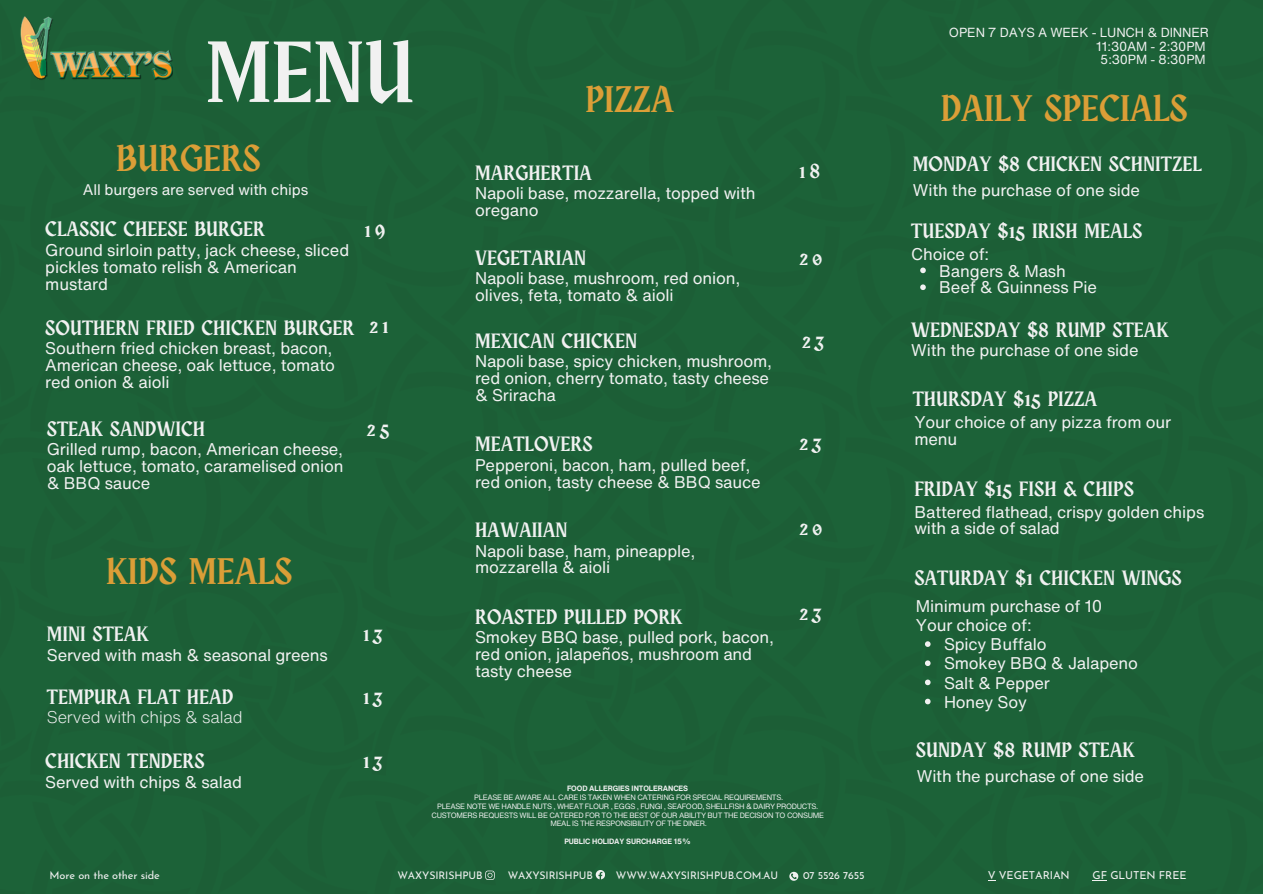
<style>
.page{position:relative;width:1263px;height:894px;background:#fff}
.page>*{position:absolute;margin:0;border:0;box-sizing:border-box;transform-origin:0 0}
.t1{font:88.05px "Obra Letra";color:#f1f1f1}
.t2{font:37.5px "Obra Letra";color:#db9e37}
.t3{font:21px "Obra Letra";color:#f1f1f1}
.t4{font:16.5px/16.8px "Helvetica Now Text";letter-spacing:-.01em;color:#f1f1f1}
.t5{font:300 16.5px "Helvetica Now Text";letter-spacing:-.01em;color:#f1f1f1}
.t6{font:15px "Helvetica Now Text";letter-spacing:-.01em;color:#f1f1f1}
.t7{font:12.75px/13.4px "Helvetica Now Text";letter-spacing:-.01em;color:#f1f1f1;text-align:right}
.t8{font:10.95px "Josefin Sans";letter-spacing:-.01em;color:#f1f1f1}
.t9{font:10.5px "Josefin Sans";letter-spacing:-.01em;color:#f1f1f1}
.t10{font:7.5px "Helvetica Now Text";letter-spacing:-.045em;color:#f1f1f1}
.t11{font:700 7.5px "Helvetica Now Text";letter-spacing:-.01em;color:#f1f1f1}
</style>
<div class="page">
<div style="left:0;top:0;width:1263px;height:893px;background:#1c6238"></div>
<p class="t1" style="left:206px;top:33px;width:210px">MENU</p>
<h4 class="t2" style="left:116px;top:142px;width:146px">BURGERS</h4>
<h4 class="t2" style="left:585px;top:83px;width:90px">PIZZA</h4>
<h3 class="t3" style="left:475px;top:163px;width:118px">MARGHERTIA</h3>
<h4 class="t3" style="left:799px;top:162px;width:23px">18</h4>
<p class="t7" style="left:949px;top:26px;width:262px">OPEN 7 DAYS A WEEK - LUNCH &amp; DINNER<br>11:30AM - 2:30PM<br>5:30PM - 8:30PM</p>
<h4 class="t2" style="left:941px;top:91px;width:249px">DAILY SPECIALS</h4>
<p class="t3" style="left:913px;top:155px;width:291px">MONDAY $8 CHICKEN SCHNITZEL</p>
<h6 class="t6" style="left:83px;top:179px;width:227px">All burgers are served with chips</h6>
<p class="t4" style="left:913px;top:181px;width:229px">With the purchase of one side</p>
<p class="t4" style="left:475px;top:184px;width:282px">Napoli base, mozzarella, topped with oregano</p>
<h3 class="t3" style="left:45px;top:220px;width:221px">CLASSIC CHEESE BURGER</h3>
<h3 class="t3" style="left:911px;top:221px;width:233px">TUESDAY $15 IRISH MEALS</h3>
<h3 class="t3" style="left:365px;top:220px;width:22px">19</h3>
<h4 class="t4" style="left:45px;top:241px;width:305px">Ground sirloin patty, jack cheese, sliced pickles tomato relish &amp; American mustard</h4>
<h2 class="t3" style="left:45px;top:318px;width:311px">SOUTHERN FRIED CHICKEN BURGER</h2>
<p class="t4" style="left:45px;top:339px;width:291px">Southern fried chicken breast, bacon,<br>American cheese, oak lettuce, tomato red onion &amp; aioli</p>
<h4 class="t3" style="left:369px;top:316px;width:21px">21</h4>
<h4 class="t3" style="left:47px;top:419px;width:160px">STEAK SANDWICH</h4>
<p class="t3" style="left:366px;top:419px;width:25px">25</p>
<h3 class="t4" style="left:47px;top:440px;width:298px;text-align:justify">Grilled rump, bacon, American cheese, oak lettuce, tomato, caramelised onion &amp; BBQ sauce</h3>
<p class="t2" style="left:106px;top:554px;width:188px">KIDS MEALS</p>
<h4 class="t3" style="left:47px;top:625px;width:104px">MINI STEAK</h4>
<h3 class="t4" style="left:47px;top:646px;width:282px">Served with mash &amp; seasonal greens</h3>
<h3 class="t3" style="left:47px;top:687px;width:188px">TEMPURA FLAT HEAD</h3>
<p class="t5" style="left:47px;top:704px;width:197px">Served with chips &amp; salad</p>
<p class="t3" style="left:45px;top:751px;width:161px">CHICKEN TENDERS</p>
<h4 class="t4" style="left:45px;top:773px;width:198px">Served with chips &amp; salad</h4>
<h3 class="t3" style="left:363px;top:625px;width:21px">13</h3>
<p class="t3" style="left:363px;top:687px;width:21px">13</p>
<p class="t3" style="left:363px;top:751px;width:21px">13</p>
<h3 class="t3" style="left:475px;top:248px;width:113px">VEGETARIAN</h3>
<p class="t4" style="left:475px;top:269px;width:267px">Napoli base, mushroom, red onion, olives, feta, tomato &amp; aioli</p>
<h4 class="t3" style="left:475px;top:331px;width:164px">MEXICAN CHICKEN</h4>
<h3 class="t4" style="left:475px;top:352px;width:299px">Napoli base, spicy chicken, mushroom, red onion, cherry tomato, tasty cheese &amp; Sriracha</h3>
<h3 class="t3" style="left:475px;top:435px;width:119px">MEATLOVERS</h3>
<p class="t4" style="left:475px;top:456px;width:287px">Pepperoni, bacon, ham, pulled beef, red onion, tasty cheese &amp; BBQ sauce</p>
<p class="t3" style="left:475px;top:520px;width:94px">HAWAIIAN</p>
<h4 class="t4" style="left:475px;top:541px;width:222px">Napoli base, ham, pineapple, mozzarella &amp; aioli</h4>
<p class="t3" style="left:475px;top:607px;width:209px">ROASTED PULLED PORK</p>
<p class="t4" style="left:475px;top:628px;width:301px">Smokey BBQ base, pulled pork, bacon, red onion, jalapeños, mushroom and tasty cheese</p>
<p class="t3" style="left:799px;top:248px;width:25px">20</p>
<p class="t3" style="left:802px;top:331px;width:24px">23</p>
<h3 class="t3" style="left:799px;top:433px;width:24px">23</h3>
<h4 class="t3" style="left:799px;top:518px;width:25px">20</h4>
<h3 class="t3" style="left:799px;top:603px;width:24px">23</h3>
<h4 class="t11" style="left:567px;top:782px;width:123px">FOOD ALLERGIES INTOLERANCES</h4>
<h3 class="t10" style="left:474px;top:791px;width:311px">PLEASE BE AWARE ALL CARE IS TAKEN WHEN CATERING FOR SPECIAL REQUIREMENTS.</h3>
<h4 class="t10" style="left:437px;top:800px;width:382px">PLEASE NOTE WE HANDLE NUTS , WHEAT FLOUR , EGGS , FUNGI , SEAFOOD, SHELLFISH &amp; DAIRY PRODUCTS.</h4>
<h3 class="t10" style="left:432px;top:809px;width:394px">CUSTOMERS REQUESTS WILL BE CATERED FOR TO THE BEST OF OUR ABILITY BUT THE DECISION TO CONSUME</h3>
<h4 class="t10" style="left:550px;top:817px;width:158px">MEAL IS THE RESPONSIBILITY OF THE DINER.</h4>
<p class="t11" style="left:564px;top:835px;width:128px">PUBLIC HOLIDAY SURCHARGE 15%</p>
<p class="t4" style="left:911px;top:245px;width:79px">Choice of:</p>
<h6 class="t4" style="left:939px;top:262px;width:128px">Bangers &amp; Mash</h6>
<h6 class="t4" style="left:939px;top:279px;width:159px">Beef &amp; Guinness Pie</h6>
<h4 class="t3" style="left:911px;top:320px;width:259px">WEDNESDAY $8 RUMP STEAK</h4>
<p class="t4" style="left:911px;top:341px;width:229px">With the purchase of one side</p>
<h2 class="t3" style="left:913px;top:390px;width:186px">THURSDAY $15 PIZZA</h2>
<p class="t4" style="left:914px;top:414px;width:258px">Your choice of any pizza from our menu</p>
<p class="t3" style="left:914px;top:479px;width:221px">FRIDAY $15 FISH &amp; CHIPS</p>
<h5 class="t4" style="left:914px;top:503px;width:291px">Battered flathead, crispy golden chips with a side of salad</h5>
<h3 class="t3" style="left:914px;top:568px;width:269px">SATURDAY $1 CHICKEN WINGS</h3>
<h2 class="t4" style="left:916px;top:596px;width:188px;line-height:19.2px">Minimum purchase of 10<br>Your choice of:</h2>
<h3 class="t4" style="left:944px;top:635px;width:104px">Spicy Buffalo</h3>
<h4 class="t4" style="left:944px;top:654px;width:195px">Smokey BBQ &amp; Jalapeno</h4>
<h3 class="t4" style="left:944px;top:673px;width:107px">Salt &amp; Pepper</h3>
<h4 class="t4" style="left:944px;top:693px;width:85px">Honey Soy</h4>
<h4 class="t3" style="left:916px;top:740px;width:220px">SUNDAY $8 RUMP STEAK</h4>
<p class="t4" style="left:917px;top:767px;width:229px">With the purchase of one side</p>
<p class="t8" style="left:50px;top:870px;width:112px">More on the other side</p>
<p class="t8" style="left:988px;top:870px;width:84px">V VEGETARIAN</p>
<p class="t8" style="left:1093px;top:870px;width:95px">GF GLUTEN FREE</p>
<p class="t9" style="left:397px;top:871px;width:87px">WAXYSIRISHPUB</p>
<p class="t9" style="left:508px;top:870px;width:87px">WAXYSIRISHPUB</p>
<h1 class="t9" style="left:616px;top:871px;width:164px">WWW.WAXYSIRISHPUB.COM.AU</h1>
<h2 class="t9" style="left:803px;top:871px;width:63px">07 5526 7655</h2>
</div>
